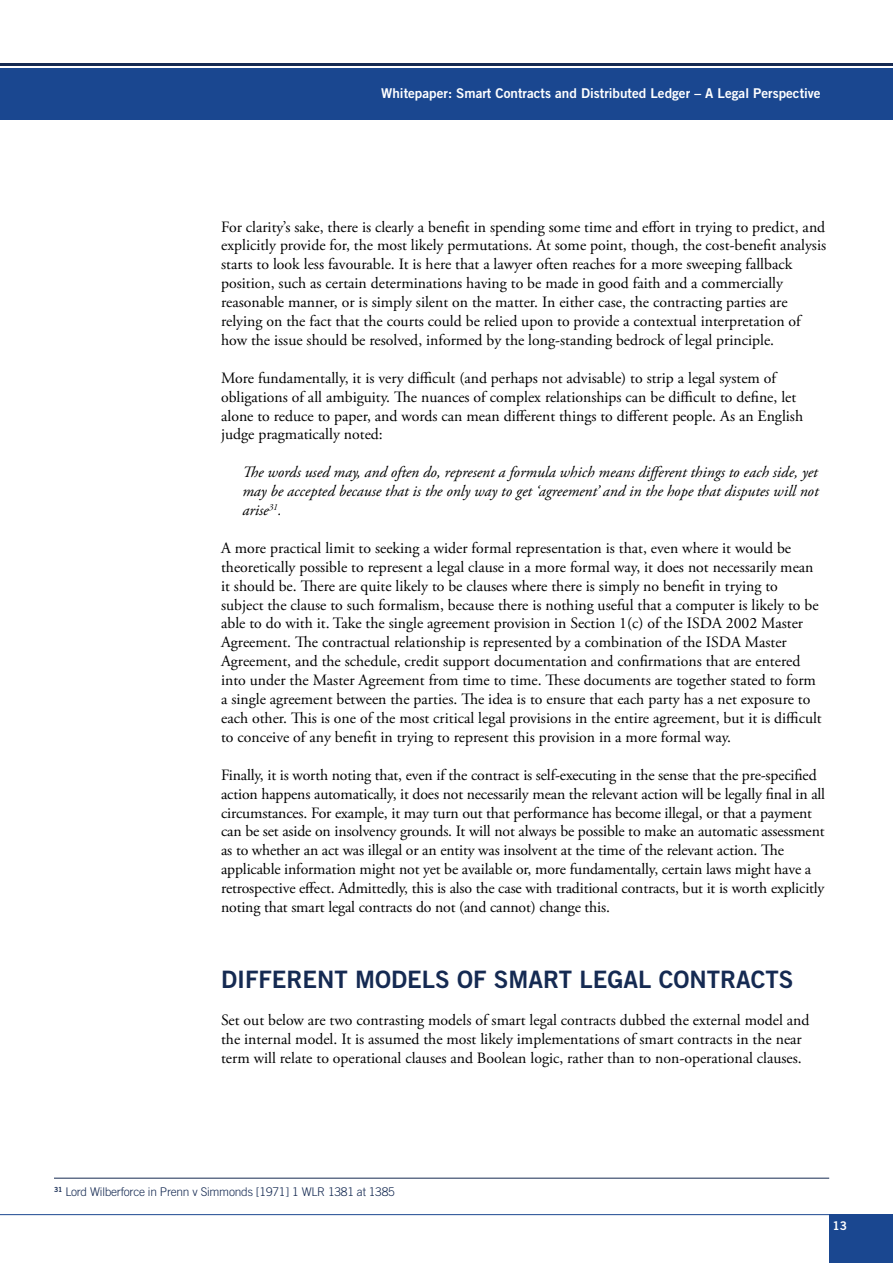
<style>
.page{position:relative;width:893px;height:1263px;background:#fff}
.page>*{position:absolute;margin:0;border:0;box-sizing:border-box;transform-origin:0 0}
.t1{font:24px "Trade Gothic Bold Two";color:#152a52}
.t2{font:15.75px/18.9px "Adobe Garamond Pro";color:#000}
.t3{font:italic 15.75px/18.9px "Adobe Garamond Pro";color:#000;text-align:justify}
.t4{font:13.5px "Trade Gothic LT Std Bd 2";color:#fff}
.t5{font:300 12px "Trade Gothic LT Std";letter-spacing:-.02em;color:#152a52}
.t6{font:12px "Trade Gothic Bold Two";color:#fff}
</style>
<div class="page">
<div style="left:0;top:68px;width:893px;height:51px;background:#1a4790"></div>
<hr style="left:0;top:64px;width:893px;height:2px;background:#152a52">
<div style="left:829px;top:1214px;width:64px;height:49px;background:#1a4790"></div>
<hr style="left:0;top:1214px;width:829px;height:1px;background:#1a4790">
<hr style="left:54px;top:1178px;width:775px;height:1px;background:#152a52">
<p class="t4" style="left:381px;top:85px;width:441px">Whitepaper: Smart Contracts and Distributed Ledger – A Legal Perspective</p>
<p class="t2" style="left:221px;top:218px;width:607px">For clarity’s sake, there is clearly a benefit in spending some time and effort in trying to predict, and explicitly provide for, the most likely permutations. At some point, though, the cost-benefit analysis starts to look less favourable. It is here that a lawyer often reaches for a more sweeping fallback position, such as certain determinations having to be made in good faith and a commercially reasonable manner, or is simply silent on the matter. In either case, the contracting parties are relying on the fact that the courts could be relied upon to provide a contextual interpretation of how the issue should be resolved, informed by the long-standing bedrock of legal principle.</p>
<p class="t2" style="left:221px;top:369px;width:583px">More fundamentally, it is very difficult (and perhaps not advisable) to strip a legal system of obligations of all ambiguity. The nuances of complex relationships can be difficult to define, let alone to reduce to paper, and words can mean different things to different people. As an English judge pragmatically noted:</p>
<p class="t3" style="left:242px;top:463px;width:578px">The words used may, and often do, represent a formula which means different things to each side, yet may be accepted because that is the only way to get ‘agreement’ and in the hope that disputes will not arise<sup>31</sup>.</p>
<p class="t2" style="left:221px;top:539px;width:602px">A more practical limit to seeking a wider formal representation is that, even where it would be theoretically possible to represent a legal clause in a more formal way, it does not necessarily mean it should be. There are quite likely to be clauses where there is simply no benefit in trying to subject the clause to such formalism, because there is nothing useful that a computer is likely to be able to do with it. Take the single agreement provision in Section 1(c) of the ISDA 2002 Master Agreement. The contractual relationship is represented by a combination of the ISDA Master Agreement, and the schedule, credit support documentation and confirmations that are entered into under the Master Agreement from time to time. These documents are together stated to form a single agreement between the parties. The idea is to ensure that each party has a net exposure to each other. This is one of the most critical legal provisions in the entire agreement, but it is difficult to conceive of any benefit in trying to represent this provision in a more formal way.</p>
<p class="t2" style="left:221px;top:766px;width:606px">Finally, it is worth noting that, even if the contract is self-executing in the sense that the pre-specified action happens automatically, it does not necessarily mean the relevant action will be legally final in all circumstances. For example, it may turn out that performance has become illegal, or that a payment can be set aside on insolvency grounds. It will not always be possible to make an automatic assessment as to whether an act was illegal or an entity was insolvent at the time of the relevant action. The applicable information might not yet be available or, more fundamentally, certain laws might have a retrospective effect. Admittedly, this is also the case with traditional contracts, but it is worth explicitly noting that smart legal contracts do not (and cannot) change this.</p>
<h1 class="t1" style="left:221px;top:964px;width:574px">DIFFERENT MODELS OF SMART LEGAL CONTRACTS</h1>
<p class="t2" style="left:221px;top:1011px;width:590px">Set out below are two contrasting models of smart legal contracts dubbed the external model and the internal model. It is assumed the most likely implementations of smart contracts in the near term will relate to operational clauses and Boolean logic, rather than to non-operational clauses.</p>
<p class="t5" style="left:54px;top:1184px;width:342px"><sup>31</sup> Lord Wilberforce in Prenn v Simmonds [1971] 1 WLR 1381 at 1385</p>
<p class="t6" style="left:833px;top:1219px;width:16px">13</p>
</div>
